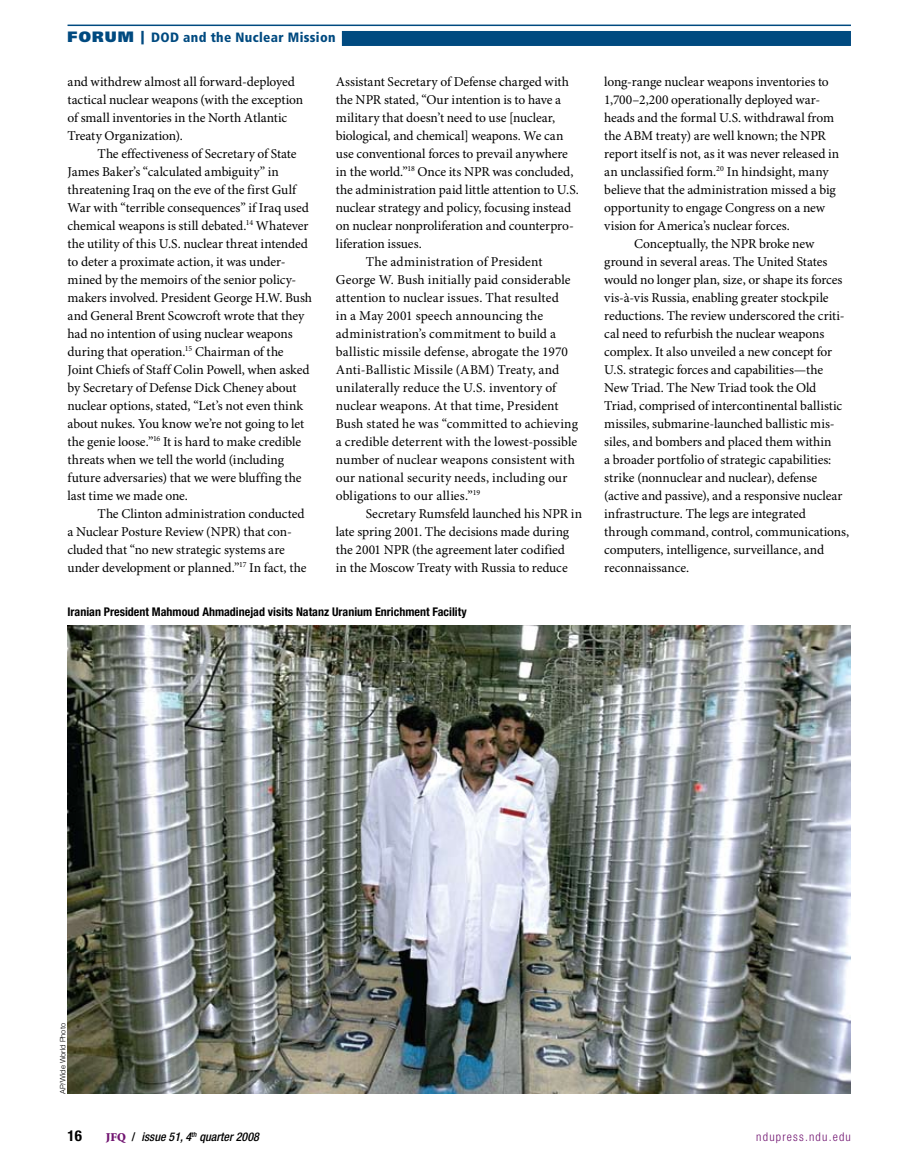
<style>
.page{position:relative;width:905px;height:1175px;background:#fff}
.page>*{position:absolute;margin:0;border:0;box-sizing:border-box;transform-origin:0 0}
.t1{font:700 condensed 15px "Helvetica Neue LT Std";color:#000}
.t2{font:13.5px/18px "Minion Pro";letter-spacing:-.005em;color:#000}
.t3{font:13.5px "Minion Pro";letter-spacing:.015em;color:#000}
.t4{font:900 condensed 13.5px "Frutiger LT Std";letter-spacing:.025em;color:#004a80}
.t5{font:700 condensed 12px "Helvetica Neue LT Std";color:#000}
.t6{font:italic 500 condensed 12px "Helvetica Neue LT Std";color:#000}
.t7{font:300 condensed 12px "Helvetica Neue LT Std";letter-spacing:.1em;color:#711471}
.t8{font:300 7.5px "Helvetica Neue LT Std";color:#000}
.s1{font-stretch:normal;font-size:15px}
.s2{font-stretch:normal}
.s3{font-family:"Minion Std";font-weight:900;font-style:normal;font-stretch:normal;color:#711471}
.s4{font-style:normal}
</style>
<div class="page">
<hr style="left:68px;top:25px;width:782px;height:1px;background:#004a80">
<div style="left:342px;top:31px;width:509px;height:15px;background:#004a80"></div>
<img style="left:68px;top:626px;width:782px;height:468px">
<p class="t4" style="left:68px;top:30px;width:269px"><span class="s1">FORUM</span> <span class="s2">|</span> DOD and the Nuclear Mission</p>
<p class="t2" style="left:68px;top:73px;width:237px">and withdrew almost all forward-deployed tactical nuclear weapons (with the exception of small inventories in the North Atlantic Treaty Organization).</p>
<p class="t2" style="left:67px;top:145px;width:246px;text-indent:30px">The effectiveness of Secretary of State James Baker’s “calculated ambiguity” in threatening Iraq on the eve of the first Gulf War with “terrible consequences” if Iraq used chemical weapons is still debated.<sup>14</sup> Whatever the utility of this U.S. nuclear threat intended to deter a proximate action, it was under&shy;mined by the memoirs of the senior policy&shy;makers involved. President George H.W. Bush and General Brent Scowcroft wrote that they had no intention of using nuclear weapons during that operation.<sup>15</sup> Chairman of the Joint Chiefs of Staff Colin Powell, when asked by Secretary of Defense Dick Cheney about nuclear options, stated, “Let’s not even think about nukes. You know we’re not going to let the genie loose.”<sup>16</sup> It is hard to make credible threats when we tell the world (including future adversaries) that we were bluffing the last time we made one.</p>
<p class="t2" style="left:67px;top:505px;width:240px;text-indent:30px">The Clinton administration conducted a Nuclear Posture Review (NPR) that con&shy;cluded that “no new strategic systems are under development or planned.”<sup>17</sup> In fact, the</p>
<p class="t2" style="left:336px;top:73px;width:235px">Assistant Secretary of Defense charged with</p>
<p class="t2" style="left:336px;top:91px;width:227px">the NPR stated, “Our intention is to have a</p>
<p class="t2" style="left:336px;top:109px;width:221px">military that doesn’t need to use [nuclear,</p>
<p class="t2" style="left:336px;top:127px;width:229px">biological, and chemical] weapons. We can</p>
<p class="t2" style="left:336px;top:145px;width:233px">use conventional forces to prevail anywhere</p>
<p class="t2" style="left:336px;top:163px;width:239px">in the world.”<sup>18</sup> Once its NPR was concluded,</p>
<p class="t2" style="left:336px;top:181px;width:244px">the administration paid little attention to U.S.</p>
<p class="t2" style="left:336px;top:199px;width:237px">nuclear strategy and policy, focusing instead</p>
<p class="t2" style="left:336px;top:217px;width:239px">on nuclear nonproliferation and counterpro-</p>
<p class="t2" style="left:336px;top:235px;width:87px">liferation issues.</p>
<p class="t2" style="left:366px;top:253px;width:178px">The administration of President</p>
<p class="t2" style="left:336px;top:271px;width:236px">George W. Bush initially paid considerable</p>
<p class="t2" style="left:336px;top:289px;width:224px">attention to nuclear issues. That resulted</p>
<p class="t2" style="left:336px;top:307px;width:209px">in a May 2001 speech announcing the</p>
<p class="t2" style="left:336px;top:325px;width:222px">administration’s commitment to build a</p>
<p class="t2" style="left:336px;top:343px;width:233px">ballistic missile defense, abrogate the 1970</p>
<p class="t3" style="left:336px;top:361px;width:225px">Anti-Ballistic Missile (ABM) Treaty, and</p>
<p class="t2" style="left:336px;top:379px;width:222px">unilaterally reduce the U.S. inventory of</p>
<p class="t2" style="left:336px;top:397px;width:224px">nuclear weapons. At that time, President</p>
<p class="t2" style="left:336px;top:415px;width:244px">Bush stated he was “committed to achieving</p>
<p class="t2" style="left:336px;top:433px;width:243px">a credible deterrent with the lowest-possible</p>
<p class="t2" style="left:336px;top:451px;width:240px">number of nuclear weapons consistent with</p>
<p class="t2" style="left:336px;top:469px;width:233px">our national security needs, including our</p>
<p class="t2" style="left:336px;top:487px;width:146px">obligations to our allies.”<sup>19</sup></p>
<p class="t2" style="left:366px;top:505px;width:218px">Secretary Rumsfeld launched his NPR in</p>
<p class="t2" style="left:336px;top:523px;width:235px">late spring 2001. The decisions made during</p>
<p class="t2" style="left:336px;top:541px;width:231px">the 2001 NPR (the agreement later codified</p>
<p class="t2" style="left:336px;top:559px;width:233px">in the Moscow Treaty with Russia to reduce</p>
<p class="t5" style="left:68px;top:604px;width:400px">Iranian President Mahmoud Ahmadinejad visits Natanz Uranium Enrichment Facility</p>
<p class="t2" style="left:604px;top:73px;width:226px">long-range nuclear weapons inventories to</p>
<p class="t2" style="left:604px;top:91px;width:218px">1,700–2,200 operationally deployed war-</p>
<p class="t2" style="left:604px;top:109px;width:231px">heads and the formal U.S. withdrawal from</p>
<p class="t2" style="left:604px;top:127px;width:223px">the ABM treaty) are well known; the NPR</p>
<p class="t2" style="left:604px;top:145px;width:236px">report itself is not, as it was never released in</p>
<p class="t2" style="left:604px;top:163px;width:226px">an unclassified form.<sup>20</sup> In hindsight, many</p>
<p class="t2" style="left:604px;top:181px;width:233px">believe that the administration missed a big</p>
<p class="t2" style="left:604px;top:199px;width:222px">opportunity to engage Congress on a new</p>
<p class="t2" style="left:604px;top:217px;width:187px">vision for America’s nuclear forces.</p>
<p class="t2" style="left:634px;top:235px;width:182px">Conceptually, the NPR broke new</p>
<p class="t2" style="left:604px;top:253px;width:225px">ground in several areas. The United States</p>
<p class="t2" style="left:604px;top:271px;width:240px">would no longer plan, size, or shape its forces</p>
<p class="t2" style="left:604px;top:289px;width:226px">vis-à-vis Russia, enabling greater stockpile</p>
<p class="t2" style="left:604px;top:307px;width:242px">reductions. The review underscored the criti-</p>
<p class="t2" style="left:604px;top:325px;width:222px">cal need to refurbish the nuclear weapons</p>
<p class="t2" style="left:604px;top:343px;width:229px">complex. It also unveiled a new concept for</p>
<p class="t2" style="left:604px;top:361px;width:221px">U.S. strategic forces and capabilities—the</p>
<p class="t2" style="left:604px;top:379px;width:214px">New Triad. The New Triad took the Old</p>
<p class="t2" style="left:604px;top:397px;width:239px">Triad, comprised of intercontinental ballistic</p>
<p class="t2" style="left:604px;top:415px;width:232px">missiles, submarine-launched ballistic mis-</p>
<p class="t2" style="left:604px;top:433px;width:229px">siles, and bombers and placed them within</p>
<p class="t2" style="left:604px;top:451px;width:228px">a broader portfolio of strategic capabilities:</p>
<p class="t2" style="left:604px;top:469px;width:214px">strike (nonnuclear and nuclear), defense</p>
<p class="t2" style="left:604px;top:487px;width:240px">(active and passive), and a responsive nuclear</p>
<p class="t2" style="left:604px;top:505px;width:203px">infrastructure. The legs are integrated</p>
<p class="t2" style="left:604px;top:523px;width:246px">through command, control, communications,</p>
<p class="t2" style="left:604px;top:541px;width:221px">computers, intelligence, surveillance, and</p>
<p class="t2" style="left:604px;top:559px;width:86px">reconnaissance.</p>
<p class="t8" style="left:58px;top:1094px;width:72px;rotate:-90deg">AP/Wide World Photo</p>
<p class="t1" style="left:68px;top:1126px;width:16px">16</p>
<p class="t6" style="left:106px;top:1129px;width:154px"><span class="s3">JFQ</span> <span class="s4">/</span> issue 51, 4<sup>th</sup> quarter 2008</p>
<p class="t7" style="left:756px;top:1129px;width:96px">ndupress.ndu.edu</p>
</div>
